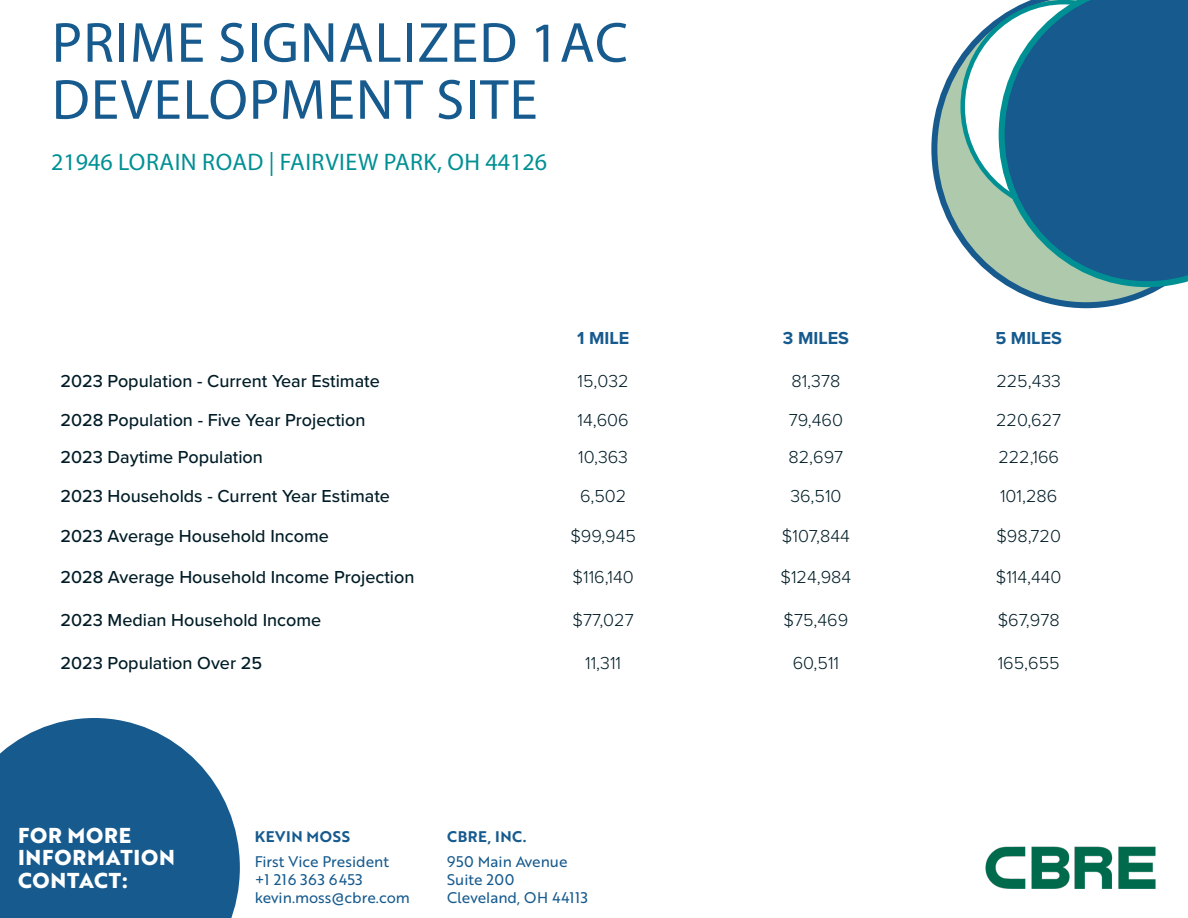
<style>
.page{position:relative;width:1188px;height:918px;background:#fff}
.page>*{position:absolute;margin:0;border:0;box-sizing:border-box;transform-origin:0 0}
.t1{font:57px/57px "Myriad Pro";letter-spacing:.02em;color:#165a8e}
.t2{font:24px "Myriad Pro";letter-spacing:.02em;color:#009094}
.Contact_Us{font:700 21px/22.5px "Brother 1816 Extra";letter-spacing:.04em;color:#fff}
.t3{font:500 18px "Proxima Nova";color:#011c26}
.t4{font:300 18px "Proxima Nova";color:#011c26}
.t5{font:700 18px "Proxima Nova";color:#165a8e}
.Broker_Contact_Info{font:15px "Brother 1816 Regular";color:#165a8e}
.Broker_Name{font:15px "Brother 1816 Bold";letter-spacing:.04em;color:#165a8e}
.Broker_Contact_Info-2{font:15px "Brother 1816 Regular";letter-spacing:.04em;color:#165a8e}
</style>
<div class="page">
<img style="left:986px;top:846px;width:170px;height:43px">
<svg style="left:0;top:718px;width:240px;height:200px;background:#2f6c9a"></svg>
<svg style="left:931px;top:17px;width:232px;height:291px"></svg>
<div style="left:963px;top:2px;width:203px;height:209px;background:#fff;border-radius:50%"></div>
<svg style="left:999px;top:0;width:189px;height:287px;background:#2c6e96"></svg>
<p class="t1" style="left:52px;top:13px;width:578px">PRIME SIGNALIZED 1AC<br>DEVELOPMENT SITE</p>
<p class="t2" style="left:51px;top:147px;width:497px">21946 LORAIN ROAD | FAIRVIEW PARK, OH 44126</p>
<p class="t5" style="left:577px;top:325px;width:54px">1 MILE</p>
<p class="t5" style="left:783px;top:325px;width:68px">3 MILES</p>
<p class="t5" style="left:995px;top:325px;width:68px">5 MILES</p>
<p class="t3" style="left:60px;top:368px;width:321px">2023 Population - Current Year Estimate</p>
<p class="t4" style="left:578px;top:368px;width:53px">15,032</p>
<p class="t4" style="left:792px;top:368px;width:50px">81,378</p>
<p class="t4" style="left:996px;top:368px;width:66px">225,433</p>
<p class="t3" style="left:60px;top:406px;width:307px">2028 Population - Five Year Projection</p>
<p class="t4" style="left:578px;top:406px;width:53px">14,606</p>
<p class="t4" style="left:789px;top:406px;width:56px">79,460</p>
<p class="t4" style="left:996px;top:406px;width:67px">220,627</p>
<p class="t3" style="left:60px;top:444px;width:204px">2023 Daytime Population</p>
<p class="t4" style="left:578px;top:444px;width:51px">10,363</p>
<p class="t4" style="left:789px;top:444px;width:56px">82,697</p>
<p class="t4" style="left:998px;top:444px;width:62px">222,166</p>
<p class="t3" style="left:60px;top:483px;width:331px">2023 Households - Current Year Estimate</p>
<p class="t4" style="left:580px;top:483px;width:48px">6,502</p>
<p class="t4" style="left:790px;top:483px;width:53px">36,510</p>
<p class="t4" style="left:1000px;top:483px;width:59px">101,286</p>
<p class="t3" style="left:60px;top:523px;width:270px">2023 Average Household Income</p>
<p class="t4" style="left:570px;top:523px;width:67px">$99,945</p>
<p class="t4" style="left:782px;top:523px;width:69px">$107,844</p>
<p class="t4" style="left:996px;top:523px;width:66px">$98,720</p>
<p class="t3" style="left:60px;top:564px;width:356px">2028 Average Household Income Projection</p>
<p class="t4" style="left:573px;top:564px;width:63px">$116,140</p>
<p class="t4" style="left:781px;top:564px;width:72px">$124,984</p>
<p class="t4" style="left:996px;top:564px;width:67px">$114,440</p>
<p class="t3" style="left:60px;top:607px;width:262px">2023 Median Household Income</p>
<p class="t4" style="left:573px;top:607px;width:63px">$77,027</p>
<p class="t4" style="left:784px;top:607px;width:66px">$75,469</p>
<p class="t4" style="left:998px;top:607px;width:64px">$67,978</p>
<p class="t3" style="left:60px;top:649px;width:203px">2023 Population Over 25</p>
<p class="t4" style="left:585px;top:649px;width:37px">11,311</p>
<p class="t4" style="left:793px;top:649px;width:48px">60,511</p>
<p class="t4" style="left:998px;top:649px;width:63px">165,655</p>
<p class="Contact_Us" style="left:18px;top:823px;width:159px">FOR MORE<br>INFORMATION<br>CONTACT:</p>
<p class="Broker_Name" style="left:255px;top:825px;width:97px">KEVIN MOSS</p>
<p class="Broker_Contact_Info" style="left:255px;top:850px;width:136px">First Vice President</p>
<p class="Broker_Contact_Info-2" style="left:255px;top:868px;width:109px">+1 216 363 6453</p>
<p class="Broker_Contact_Info" style="left:255px;top:886px;width:157px">kevin.moss@cbre.com</p>
<p class="Broker_Name" style="left:447px;top:825px;width:81px">CBRE, INC.</p>
<p class="Broker_Contact_Info" style="left:447px;top:850px;width:122px">950 Main Avenue</p>
<p class="Broker_Contact_Info" style="left:447px;top:868px;width:69px">Suite 200</p>
<p class="Broker_Contact_Info" style="left:447px;top:886px;width:142px">Cleveland, OH 44113</p>
</div>
